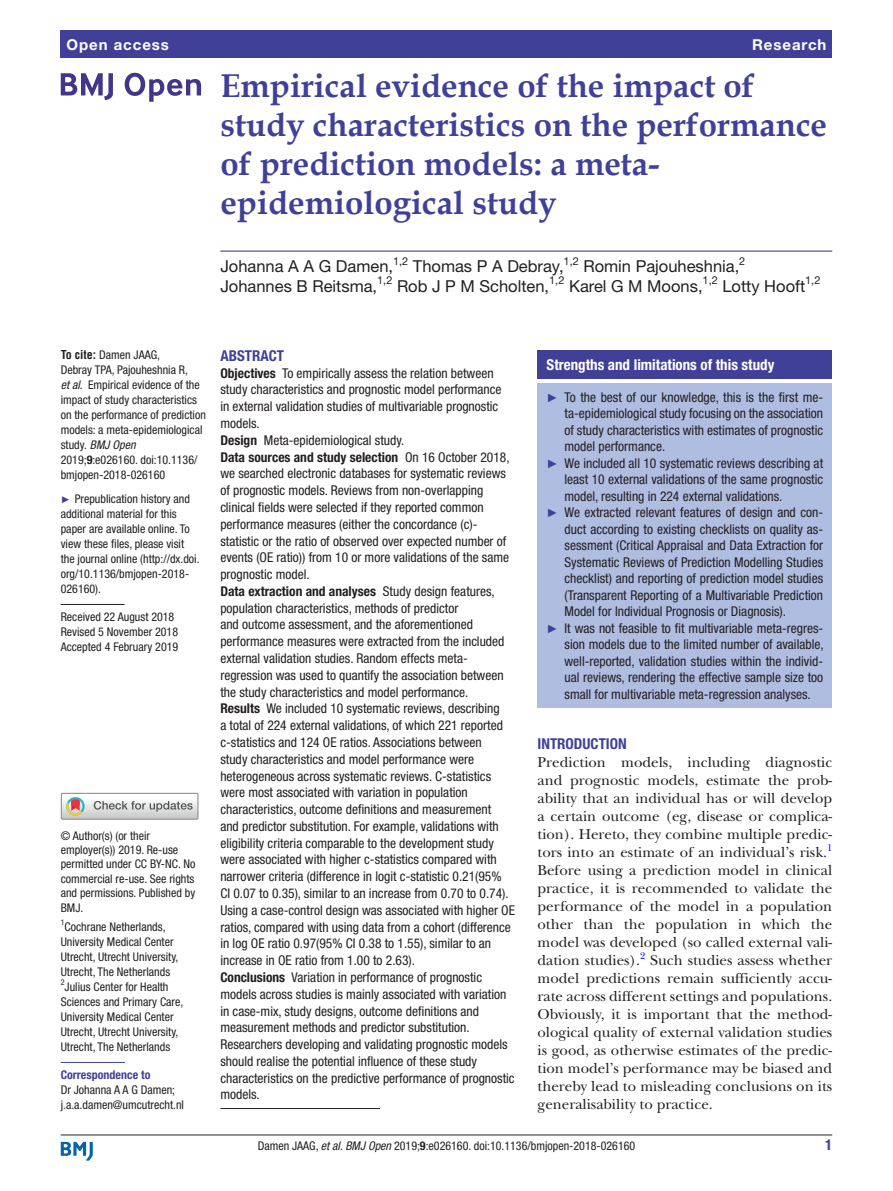
<style>
.page{position:relative;width:893px;height:1191px;background:#fff}
.page>*{position:absolute;margin:0;border:0;box-sizing:border-box;transform-origin:0 0}
.t1{font:700 33px/39px "Book Antiqua";color:#414099}
.t2{font:16.5px "Helvetica Neue LT Std";color:#231f20}
.t3{font:15px/18px "New Baskerville";color:#231f20;text-align:justify}
.t4{font:700 condensed 15px "Helvetica Neue LT Std";color:#fff}
.t5{font:700 condensed 15px "Helvetica Neue LT Std";color:#414099}
.t6{font:700 15px "Helvetica Neue LT Std";letter-spacing:.065em;color:#fff}
.t7{font:condensed 13.5px/16.8px "Helvetica Neue LT Std";color:#231f20}
.t8{font:condensed 12px/15px "Helvetica Neue LT Std";color:#231f20}
.t9{font:700 condensed 12px "Helvetica Neue LT Std";color:#414099}
.t10{font:10.95px "Helvetica Neue LT Std";color:#231f20}
.t11{font:9.9px "New Baskerville";color:#00f}
.t12{font:condensed 7.95px "Helvetica Neue LT Std";color:#231f20}
.s1{font-family:"Helvetica LT Std";font-weight:700}
.s2{font-style:italic}
.s3{font-weight:700}
.s4{font-family:"Arial";font-stretch:normal;font-size:9.75px;color:#414099}
.s5{font-family:"Arial";font-stretch:normal;font-size:12px;color:#414099}
</style>
<div class="page">
<hr style="left:61px;top:1134px;width:771px;height:1px;background:#231f20">
<svg style="left:61px;top:1141px;width:32px;height:19px"></svg>
<div style="left:61px;top:31px;width:771px;height:27px;background:#414099"></div>
<hr style="left:220px;top:250px;width:612px;height:2px;background:#414099">
<hr style="left:61px;top:604px;width:64px;height:1px;background:#231f20">
<hr style="left:61px;top:1062px;width:64px;height:1px;background:#414099">
<svg style="left:61px;top:73px;width:52px;height:27px"></svg>
<svg style="left:125px;top:73px;width:76px;height:29px"></svg>
<div style="left:61px;top:792px;width:138px;height:27px;border:1px solid #969090"></div>
<svg style="left:61px;top:793px;width:137px;height:26px"></svg>
<hr style="left:220px;top:1108px;width:160px;height:1px;background:#231f20">
<div style="left:538px;top:350px;width:294px;height:29px;background:#414099"></div>
<div style="left:538px;top:383px;width:294px;height:324px;background:#afbde1"></div>
<p class="t6" style="left:66px;top:35px;width:104px">Open access</p>
<p class="t6" style="left:752px;top:35px;width:76px">Research</p>
<h1 class="t1" style="left:220px;top:66px;width:608px">Empirical evidence of the impact of study characteristics on the performance of prediction models: a meta&shy;epidemiological study</h1>
<p class="t2" style="left:220px;top:257px;width:174px">Johanna A A G Damen,</p>
<p class="t10" style="left:393px;top:254px;width:17px">1,2</p>
<p class="t2" style="left:413px;top:257px;width:152px">Thomas P A Debray,</p>
<p class="t10" style="left:564px;top:254px;width:17px">1,2</p>
<p class="t2" style="left:583px;top:257px;width:157px">Romin Pajouheshnia,</p>
<p class="t10" style="left:739px;top:254px;width:8px">2</p>
<p class="t2" style="left:220px;top:276px;width:158px">Johannes B Reitsma,</p>
<p class="t10" style="left:377px;top:274px;width:17px">1,2</p>
<p class="t2" style="left:397px;top:276px;width:154px">Rob J P M Scholten,</p>
<p class="t10" style="left:549px;top:274px;width:17px">1,2</p>
<p class="t2" style="left:569px;top:276px;width:135px">Karel G M Moons,</p>
<p class="t10" style="left:703px;top:274px;width:17px">1,2</p>
<p class="t2" style="left:722px;top:276px;width:84px">Lotty Hooft</p>
<p class="t10" style="left:805px;top:274px;width:17px">1,2</p>
<p class="t8" style="left:61px;top:347px;width:147px"><span class="s1">To cite:</span> Damen JAAG,<br>Debray TPA, Pajouheshnia R,<br><span class="s2">et al</span>. Empirical evidence of the impact of study characteristics on the performance of prediction models: a meta-epidemiological study. <span class="s2">BMJ Open<br></span>2019;<span class="s3">9</span>:e026160. doi:10.1136/ bmjopen-2018-026160</p>
<p class="t8" style="left:61px;top:491px;width:140px"><span class="s4">►</span> Prepublication history and additional material for this paper are available online. To view these files, please visit the journal online (http://dx.doi. org/10.1136/bmjopen-2018-<br>026160).</p>
<p class="t8" style="left:61px;top:609px;width:119px">Received 22 August 2018<br>Revised 5 November 2018<br>Accepted 4 February 2019</p>
<p class="t8" style="left:61px;top:828px;width:136px;line-height:14.4px">© Author(s) (or their employer(s)) 2019. Re-use permitted under CC BY-NC. No commercial re-use. See rights and permissions. Published by<br>BMJ.</p>
<p class="t12" style="left:61px;top:918px;width:5px">1</p>
<p class="t8" style="left:61px;top:919px;width:119px;text-indent:4px">Cochrane Netherlands,<br>University Medical Center<br>Utrecht, Utrecht University,<br>Utrecht, The Netherlands</p>
<p class="t12" style="left:61px;top:978px;width:5px">2</p>
<p class="t8" style="left:61px;top:979px;width:124px;text-indent:4px">Julius Center for Health<br>Sciences and Primary Care,<br>University Medical Center<br>Utrecht, Utrecht University,<br>Utrecht, The Netherlands</p>
<p class="t9" style="left:61px;top:1067px;width:91px">Correspondence to</p>
<p class="t8" style="left:61px;top:1082px;width:125px">Dr Johanna A A G Damen; j.a.a.damen@umcutrecht.nl</p>
<p class="t5" style="left:220px;top:346px;width:65px">Abstract</p>
<p class="t7" style="left:220px;top:364px;width:296px"><span class="s3">Objectives</span> To empirically assess the relation between study characteristics and prognostic model performance<br>in external validation studies of multivariable prognostic models.<br><span class="s3">Design</span> Meta-epidemiological study.<br><span class="s3">Data sources and study selection</span> On 16 October 2018, we searched electronic databases for systematic reviews of prognostic models. Reviews from non-overlapping clinical fields were selected if they reported common performance measures (either the concordance (c)- statistic or the ratio of observed over expected number of events (OE ratio)) from 10 or more validations of the same prognostic model.<br><span class="s3">Data extraction and analyses</span> Study design features, population characteristics, methods of predictor<br>and outcome assessment, and the aforementioned performance measures were extracted from the included external validation studies. Random effects meta&shy;regression was used to quantify the association between the study characteristics and model performance.<br><span class="s3">Results</span> We included 10 systematic reviews, describing<br>a total of 224 external validations, of which 221 reported c-statistics and 124 OE ratios. Associations between<br>study characteristics and model performance were heterogeneous across systematic reviews. C-statistics were most associated with variation in population characteristics, outcome definitions and measurement<br>and predictor substitution. For example, validations with eligibility criteria comparable to the development study were associated with higher c-statistics compared with narrower criteria (difference in logit c-statistic 0.21(95%<br>CI 0.07 to 0.35), similar to an increase from 0.70 to 0.74).<br>Using a case-control design was associated with higher OE ratios, compared with using data from a cohort (difference in log OE ratio 0.97(95% CI 0.38 to 1.55), similar to an increase in OE ratio from 1.00 to 2.63).<br><span class="s3">Conclusions</span> Variation in performance of prognostic models across studies is mainly associated with variation in case-mix, study designs, outcome definitions and measurement methods and predictor substitution.<br>Researchers developing and validating prognostic models should realise the potential influence of these study characteristics on the predictive performance of prognostic models.</p>
<p class="t4" style="left:547px;top:355px;width:229px">Strengths and limitations of this study</p>
<p class="t7" style="left:547px;top:388px;width:278px"><span class="s5">►</span> To the best of our knowledge, this is the first me-</p>
<p class="t7" style="left:565px;top:405px;width:260px">ta-epidemiological study focusing on the association</p>
<p class="t7" style="left:565px;top:421px;width:260px">of study characteristics with estimates of prognostic</p>
<p class="t7" style="left:565px;top:438px;width:102px">model performance.</p>
<p class="t7" style="left:547px;top:454px;width:278px"><span class="s5">►</span> We included all 10 systematic reviews describing at</p>
<p class="t7" style="left:565px;top:471px;width:260px">least 10 external validations of the same prognostic</p>
<p class="t7" style="left:565px;top:487px;width:219px">model, resulting in 224 external validations.</p>
<p class="t7" style="left:547px;top:504px;width:278px"><span class="s5">►</span> We extracted relevant features of design and con-</p>
<p class="t7" style="left:565px;top:520px;width:260px">duct according to existing checklists on quality as-</p>
<p class="t7" style="left:565px;top:537px;width:260px">sessment (Critical Appraisal and Data Extraction for</p>
<p class="t7" style="left:565px;top:553px;width:260px">Systematic Reviews of Prediction Modelling Studies</p>
<p class="t7" style="left:565px;top:570px;width:260px">checklist) and reporting of prediction model studies</p>
<p class="t7" style="left:565px;top:586px;width:260px">(Transparent Reporting of a Multivariable Prediction</p>
<p class="t7" style="left:565px;top:603px;width:223px">Model for Individual Prognosis or Diagnosis).</p>
<p class="t7" style="left:547px;top:619px;width:278px"><span class="s5">►</span> It was not feasible to fit multivariable meta-regres-</p>
<p class="t7" style="left:565px;top:636px;width:261px">sion models due to the limited number of available,</p>
<p class="t7" style="left:565px;top:652px;width:260px">well-reported, validation studies within the individ-</p>
<p class="t7" style="left:565px;top:669px;width:260px">ual reviews, rendering the effective sample size too</p>
<p class="t7" style="left:565px;top:685px;width:248px">small for multivariable meta-regression analyses.</p>
<p class="t5" style="left:538px;top:735px;width:91px">Introduction</p>
<p class="t3" style="left:538px;top:753px;width:296px">Prediction models, including diagnostic and prognostic models, estimate the prob&shy;ability that an individual has or will develop a certain outcome (eg, disease or complica&shy;tion). Hereto, they combine multiple predic&shy;tors into an estimate of an individual’s risk.</p>
<p class="t11" style="left:827px;top:841px;width:7px">1</p>
<p class="t3" style="left:538px;top:861px;width:296px">Before using a prediction model in clinical practice, it is recommended to validate the performance of the model in a population other than the population in which the model was developed (so called external vali&shy;dation studies).</p>
<p class="t11" style="left:640px;top:949px;width:7px">2</p>
<p class="t3" style="left:538px;top:951px;width:296px;text-indent:113px">Such studies assess whether model predictions remain sufficiently accu&shy;rate across different settings and populations.<br>Obviously, it is important that the method&shy;ological quality of external validation studies is good, as otherwise estimates of the predic&shy;tion model’s performance may be biased and thereby lead to misleading conclusions on its generalisability to practice.</p>
<p class="t8" style="left:258px;top:1137px;width:379px">Damen JAAG, <span class="s2">et al</span>. <span class="s2">BMJ Open</span> 2019;<span class="s3">9</span>:e026160. doi:10.1136/bmjopen-2018-026160</p>
<p class="t5" style="left:825px;top:1135px;width:9px">1</p>
</div>
